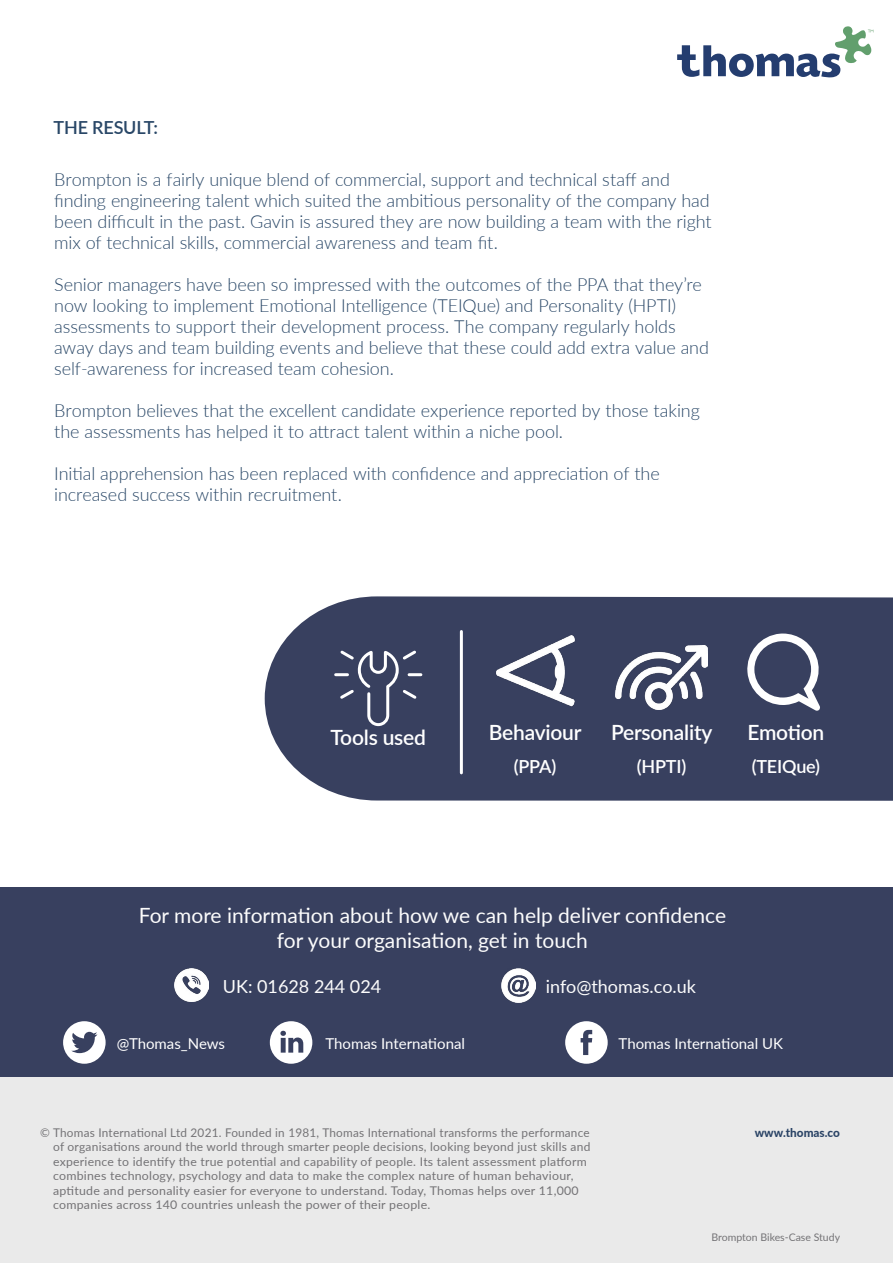
<style>
.page{position:relative;width:893px;height:1263px;background:#fff}
.page>*{position:absolute;margin:0;border:0;box-sizing:border-box;transform-origin:0 0}
.t1{font:21px/25.2px "Lato";color:#fcfcfc;text-align:center}
.t2{font:600 21px "Lato";letter-spacing:-.01em;color:#fff}
.t3{font:300 18px/21px "Lato";letter-spacing:-.005em;color:#294767}
.t4{font:18px "Lato";color:#fcfcfc}
.t5{font:600 18px "Lato";letter-spacing:-.01em;color:#fff}
.t6{font:600 18px "Lato";letter-spacing:-.01em;color:#294767}
.t7{font:15px "Lato";color:#fff}
.t8{font:12px/14.4px "Lato";letter-spacing:.02em;color:#747376}
.t9{font:800 12px "Lato";color:#2b4466}
.t10{font:10.5px "Lato";color:#747376}
</style>
<div class="page">
<div style="left:0;top:1077px;width:893px;height:186px;background:#eaeaea"></div>
<svg style="left:677px;top:26px;width:196px;height:52px"></svg>
<svg style="left:265px;top:596px;width:628px;height:205px;background:#424a67"></svg>
<div style="left:0;top:888px;width:893px;height:189px;background:#38405f"></div>
<img style="left:501px;top:968px;width:34px;height:34px">
<svg style="left:565px;top:1021px;width:43px;height:43px"></svg>
<svg style="left:270px;top:1021px;width:42px;height:43px"></svg>
<img style="left:175px;top:968px;width:33px;height:34px">
<svg style="left:63px;top:1021px;width:43px;height:43px"></svg>
<hr style="left:460px;top:631px;width:3px;height:142px;background:#fff">
<svg style="left:333px;top:648px;width:91px;height:80px;background:#505772"></svg>
<img style="left:489px;top:624px;width:92px;height:83px">
<img style="left:615px;top:645px;width:93px;height:64px">
<svg style="left:746px;top:633px;width:77px;height:78px"></svg>
<p class="t6" style="left:54px;top:114px;width:106px">THE RESULT:</p>
<p class="t3" style="left:54px;top:168px;width:659px">Brompton is a fairly unique blend of commercial, support and technical staff and finding engineering talent which suited the ambitious personality of the company had been difficult in the past. Gavin is assured they are now building a team with the right mix of technical skills, commercial awareness and team fit.</p>
<p class="t3" style="left:54px;top:273px;width:656px">Senior managers have been so impressed with the outcomes of the PPA that they’re now looking to implement Emotional Intelligence (TEIQue) and Personality (HPTI) assessments to support their development process. The company regularly holds away days and team building events and believe that these could add extra value and self-awareness for increased team cohesion.</p>
<p class="t3" style="left:54px;top:399px;width:647px">Brompton believes that the excellent candidate experience reported by those taking the assessments has helped it to attract talent within a niche pool.</p>
<p class="t3" style="left:54px;top:462px;width:607px">Initial apprehension has been replaced with confidence and appreciation of the increased success within recruitment.</p>
<p class="t2" style="left:331px;top:722px;width:97px">Tools used</p>
<p class="t2" style="left:489px;top:717px;width:94px">Behaviour</p>
<p class="t5" style="left:514px;top:753px;width:44px">(PPA)</p>
<p class="t2" style="left:611px;top:717px;width:103px">Personality</p>
<p class="t5" style="left:637px;top:753px;width:51px">(HPTI)</p>
<p class="t2" style="left:747px;top:717px;width:79px">Emotion</p>
<p class="t5" style="left:752px;top:753px;width:70px">(TEIQue)</p>
<p class="t1" style="left:139px;top:901px;width:589px">For more information about how we can help deliver confidence for your organisation, get in touch</p>
<p class="t4" style="left:223px;top:973px;width:160px">UK: 01628 244 024</p>
<p class="t4" style="left:546px;top:973px;width:152px">info@thomas.co.uk</p>
<p class="t7" style="left:117px;top:1032px;width:110px">@Thomas_News</p>
<p class="t7" style="left:325px;top:1032px;width:141px">Thomas International</p>
<p class="t7" style="left:619px;top:1032px;width:166px">Thomas International UK</p>
<p class="t8" style="left:53px;top:1125px;width:539px;text-indent:-13px">© Thomas International Ltd 2021. Founded in 1981, Thomas International transforms the performance of organisations around the world through smarter people decisions, looking beyond just skills and experience to identify the true potential and capability of people. Its talent assessment platform combines technology, psychology and data to make the complex nature of human behaviour, aptitude and personality easier for everyone to understand. Today, Thomas helps over 11,000 companies across 140 countries unleash the power of their people.</p>
<p class="t9" style="left:755px;top:1124px;width:87px">www.thomas.co</p>
<p class="t10" style="left:711px;top:1229px;width:130px">Brompton Bikes-Case Study</p>
</div>
